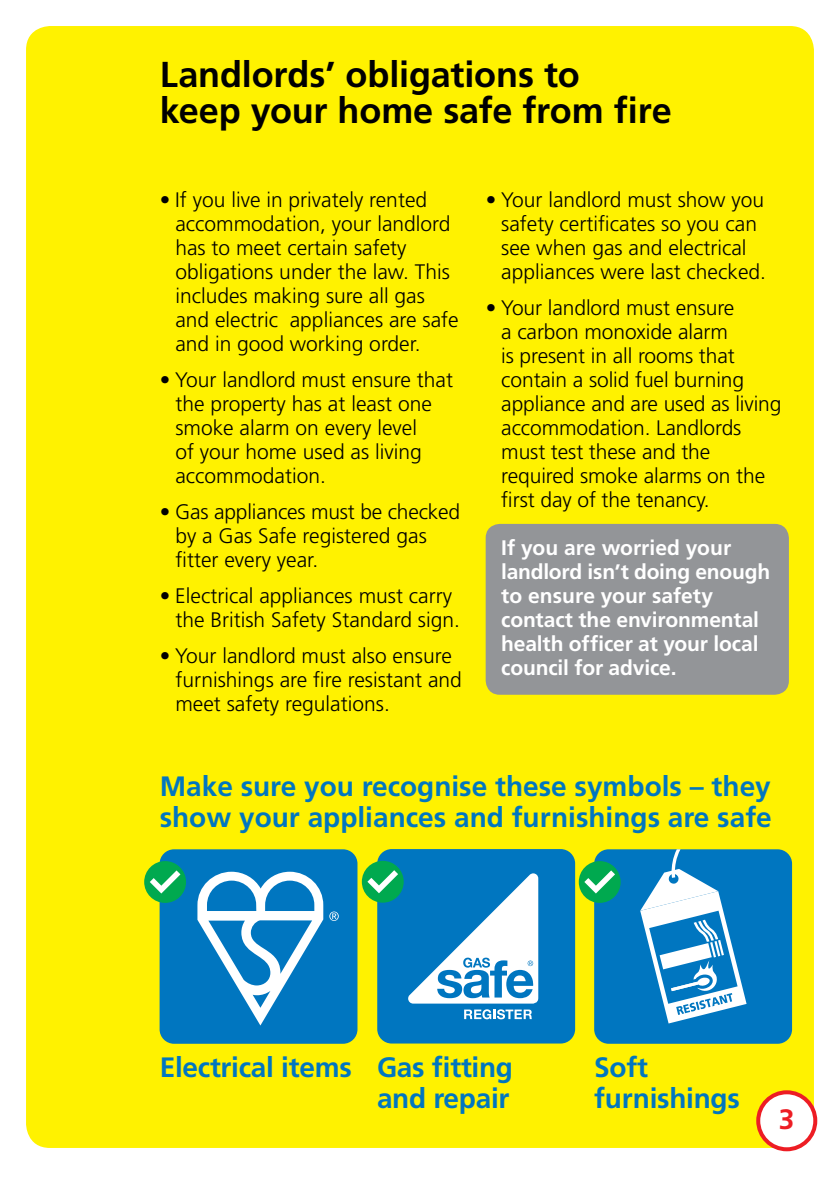
<style>
.page{position:relative;width:840px;height:1191px;background:#fff}
.page>*{position:absolute;margin:0;border:0;box-sizing:border-box;transform-origin:0 0}
.t1{font:700 36px/36px "Frutiger";letter-spacing:-.005em;color:#000}
.t2{font:700 28px/31px "Frutiger";color:#0076c0}
.t3{font:700 28px "Frutiger";color:#ed1d24}
.t4{font:300 21px/24px "Frutiger";color:#000}
.t5{font:700 21px/24px "Frutiger";letter-spacing:-.01em;color:#fff}
</style>
<div class="page">
<div style="left:26px;top:26px;width:787px;height:1122px;background:#fff200;border-radius:24px"></div>
<div style="left:485px;top:524px;width:303px;height:170px;background:#939598;border-radius:14px"></div>
<div style="left:377px;top:849px;width:197px;height:194px;background:#0076c0;border-radius:14px"></div>
<div style="left:361px;top:861px;width:42px;height:41px;background:#00a94f;border-radius:50%"></div>
<svg style="left:367px;top:870px;width:31px;height:23px"></svg>
<div style="left:757px;top:1092px;width:57px;height:57px;background:#fff;border-radius:50%"></div>
<div style="left:755px;top:1090px;width:61px;height:61px;border:4px solid #ed1d24;border-radius:50%"></div>
<div style="left:159px;top:849px;width:198px;height:194px;background:#0076c0;border-radius:14px"></div>
<div style="left:144px;top:861px;width:42px;height:42px;background:#00a94f;border-radius:50%"></div>
<svg style="left:150px;top:870px;width:30px;height:23px"></svg>
<svg style="left:197px;top:871px;width:126px;height:154px"></svg>
<svg style="left:329px;top:911px;width:9px;height:10px"></svg>
<svg style="left:464px;top:1009px;width:67px;height:10px"></svg>
<svg style="left:408px;top:873px;width:130px;height:130px"></svg>
<div style="left:594px;top:849px;width:197px;height:194px;background:#0076c0;border-radius:14px"></div>
<div style="left:578px;top:861px;width:42px;height:42px;background:#00a94f;border-radius:50%"></div>
<svg style="left:584px;top:870px;width:30px;height:23px"></svg>
<svg style="left:640px;top:849px;width:106px;height:174px"></svg>
<h1 class="t1" style="left:160px;top:56px;width:513px">Landlords’ obligations to<br>keep your home safe from fire</h1>
<p class="t4" style="left:175px;top:188px;width:285px;text-indent:-16px">• If you live in privately rented accommodation, your landlord has to meet certain safety obligations under the law. This includes making sure all gas and electric appliances are safe and in good working order.</p>
<p class="t4" style="left:175px;top:368px;width:279px;text-indent:-16px">• Your landlord must ensure that the property has at least one smoke alarm on every level<br>of your home used as living accommodation.</p>
<p class="t4" style="left:175px;top:500px;width:286px;text-indent:-16px">• Gas appliances must be checked by a Gas Safe registered gas fitter every year.</p>
<p class="t4" style="left:175px;top:584px;width:286px;text-indent:-16px">• Electrical appliances must carry the British Safety Standard sign.</p>
<p class="t4" style="left:175px;top:644px;width:288px;text-indent:-16px">• Your landlord must also ensure furnishings are fire resistant and meet safety regulations.</p>
<p class="t4" style="left:501px;top:188px;width:266px;text-indent:-16px">• Your landlord must show you safety certificates so you can see when gas and electrical appliances were last checked.</p>
<p class="t4" style="left:501px;top:296px;width:281px;text-indent:-16px">• Your landlord must ensure<br>a carbon monoxide alarm<br>is present in all rooms that contain a solid fuel burning appliance and are used as living accommodation. Landlords must test these and the required smoke alarms on the first day of the tenancy.</p>
<p class="t5" style="left:501px;top:536px;width:270px">If you are worried your landlord isn’t doing enough to ensure your safety contact the environmental health officer at your local council for advice.</p>
<h2 class="t2" style="left:160px;top:770px;width:613px">Make sure you recognise these symbols – they show your appliances and furnishings are safe</h2>
<h2 class="t2" style="left:160px;top:1051px;width:354px;text-align:right">Electrical items Gas fitting and repair</h2>
<h2 class="t2" style="left:594px;top:1051px;width:147px">Soft furnishings</h2>
<h2 class="t3" style="left:778px;top:1103px;width:17px">3</h2>
</div>
